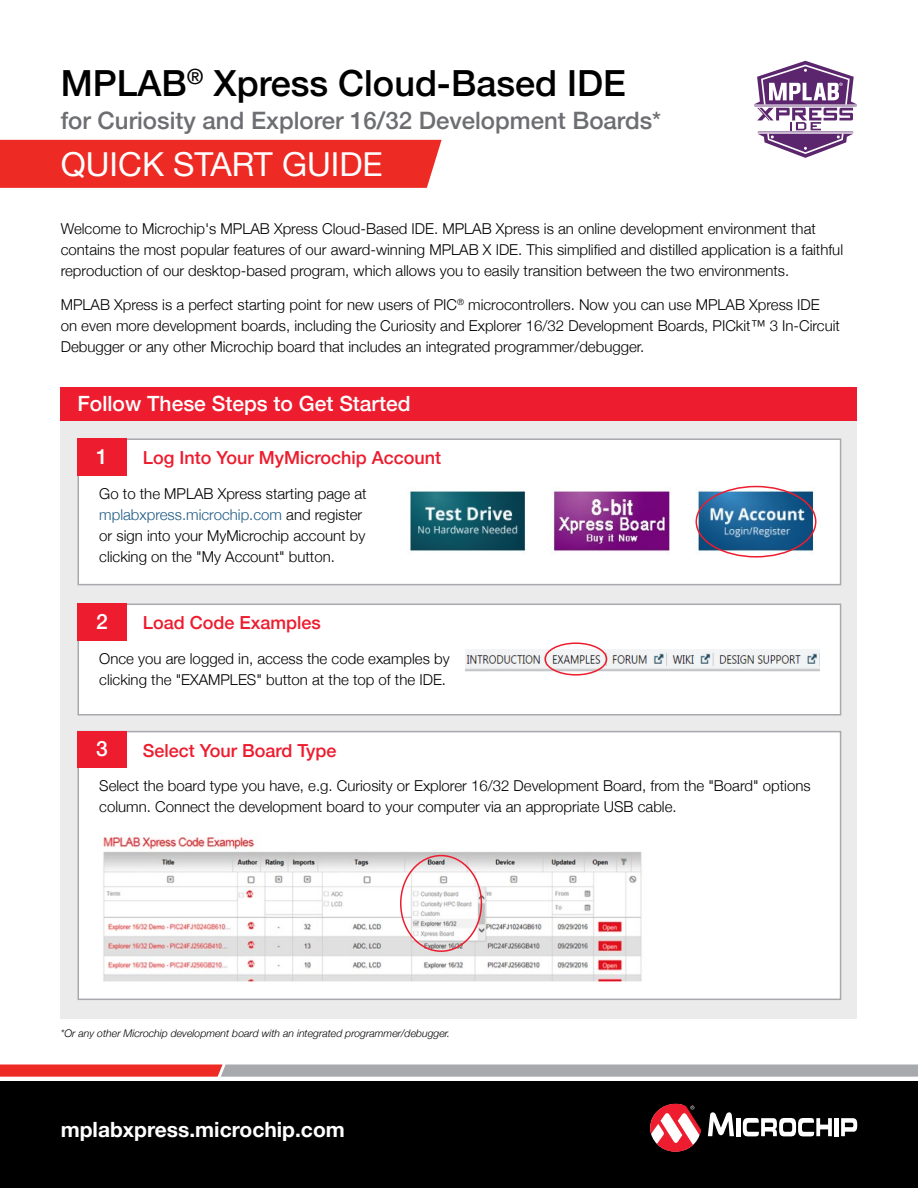
<style>
.page{position:relative;width:918px;height:1188px;background:#fff}
.page>*{position:absolute;margin:0;border:0;box-sizing:border-box;transform-origin:0 0}
.t1{font:500 36px "Helvetica Neue";color:#000}
.t2{font:33px "Helvetica Neue";color:#fff}
.t3{font:500 24px "Helvetica Neue";color:#6d6e71}
.t4{font:500 21px "Helvetica Neue";color:#fff}
.t5{font:700 21px "Helvetica Neue";color:#fff}
.t6{font:500 18px "Helvetica Neue";color:#ed1c2e}
.t7{font:300 15px/21px "Helvetica Neue";color:#000}
.t8{font:italic 300 10.5px "Helvetica Neue";color:#000}
.s1{color:#1f5b84}
</style>
<div class="page">
<div style="left:61px;top:420px;width:796px;height:599px;background:#ebebec"></div>
<div style="left:61px;top:387px;width:796px;height:33px;background:#ed1c2e"></div>
<div style="left:0;top:140px;width:442px;height:48px;background:#ee2a24"></div>
<svg style="left:0;top:1065px;width:918px;height:12px"></svg>
<div style="left:0;top:1081px;width:918px;height:107px;background:#000"></div>
<svg style="left:708px;top:1112px;width:26px;height:24px"></svg>
<div style="left:736px;top:1118px;width:5px;height:18px;background:#fff"></div>
<hr style="left:835px;top:1118px;width:4px;height:18px;background:#fff">
<svg style="left:841px;top:1118px;width:16px;height:18px"></svg>
<svg style="left:743px;top:1118px;width:89px;height:18px"></svg>
<svg style="left:650px;top:1104px;width:51px;height:48px"></svg>
<svg style="left:754px;top:61px;width:103px;height:97px"></svg>
<div style="left:78px;top:439px;width:763px;height:146px;background:#fff"></div>
<div style="left:78px;top:438px;width:763px;height:147px;border:2px solid #a7a9ac"></div>
<div style="left:78px;top:438px;width:49px;height:38px;background:#ed1c2e"></div>
<div style="left:78px;top:604px;width:763px;height:111px;background:#fff"></div>
<div style="left:78px;top:604px;width:763px;height:112px;border:2px solid #a7a9ac"></div>
<div style="left:78px;top:604px;width:49px;height:37px;background:#ed1c2e"></div>
<img style="left:410px;top:488px;width:407px;height:67px">
<div style="left:696px;top:486px;width:120px;height:72px;border:2px solid #ed1c2e;border-radius:50%"></div>
<div style="left:78px;top:732px;width:763px;height:267px;background:#fff"></div>
<div style="left:78px;top:731px;width:763px;height:269px;border:2px solid #a7a9ac"></div>
<img style="left:103px;top:834px;width:539px;height:148px">
<div style="left:400px;top:855px;width:82px;height:97px;border:2px solid #ed1c2e;border-radius:50%"></div>
<div style="left:78px;top:731px;width:49px;height:37px;background:#ed1c2e"></div>
<img style="left:466px;top:649px;width:354px;height:22px">
<div style="left:544px;top:642px;width:63px;height:34px;border:2px solid #ed1c2e;border-radius:50%"></div>
<h1 class="t1" style="left:61px;top:54px;width:566px">MPLAB<sup>®</sup> Xpress Cloud-Based IDE</h1>
<h3 class="t3" style="left:61px;top:101px;width:602px">for Curiosity and Explorer 16/32 Development Boards*</h3>
<h2 class="t2" style="left:61px;top:140px;width:324px">QUICK START GUIDE</h2>
<p class="t7" style="left:61px;top:217px;width:784px">Welcome to Microchip's MPLAB Xpress Cloud-Based IDE. MPLAB Xpress is an online development environment that contains the most popular features of our award-winning MPLAB X IDE. This simplified and distilled application is a faithful reproduction of our desktop-based program, which allows you to easily transition between the two environments.</p>
<p class="t7" style="left:61px;top:293px;width:781px">MPLAB Xpress is a perfect starting point for new users of PIC<sup>®</sup> microcontrollers. Now you can use MPLAB Xpress IDE<br>on even more development boards, including the Curiosity and Explorer 16/32 Development Boards, PICkit™ 3 In-Circuit<br>Debugger or any other Microchip board that includes an integrated programmer/debugger.</p>
<h3 class="t4" style="left:78px;top:387px;width:334px">Follow These Steps to Get Started</h3>
<p class="t6" style="left:143px;top:443px;width:300px">Log Into Your MyMicrochip Account</p>
<p class="t7" style="left:99px;top:482px;width:269px">Go to the MPLAB Xpress starting page at <span class="s1">mplabxpress.microchip.com</span> and register or sign into your MyMicrochip account by clicking on the "My Account" button.</p>
<h3 class="t4" style="left:96px;top:440px;width:13px">1</h3>
<h3 class="t4" style="left:96px;top:605px;width:13px">2</h3>
<p class="t6" style="left:143px;top:608px;width:180px">Load Code Examples</p>
<p class="t7" style="left:99px;top:647px;width:352px">Once you are logged in, access the code examples by clicking the "EXAMPLES" button at the top of the IDE.</p>
<h3 class="t4" style="left:96px;top:732px;width:13px">3</h3>
<p class="t6" style="left:143px;top:736px;width:195px">Select Your Board Type</p>
<p class="t7" style="left:99px;top:774px;width:713px">Select the board type you have, e.g. Curiosity or Explorer 16/32 Development Board, from the "Board" options column. Connect the development board to your computer via an appropriate USB cable.</p>
<p class="t8" style="left:61px;top:1025px;width:391px">*Or any other Microchip development board with an integrated programmer/debugger.</p>
<h3 class="t5" style="left:61px;top:1113px;width:286px">mplabxpress.microchip.com</h3>
</div>
